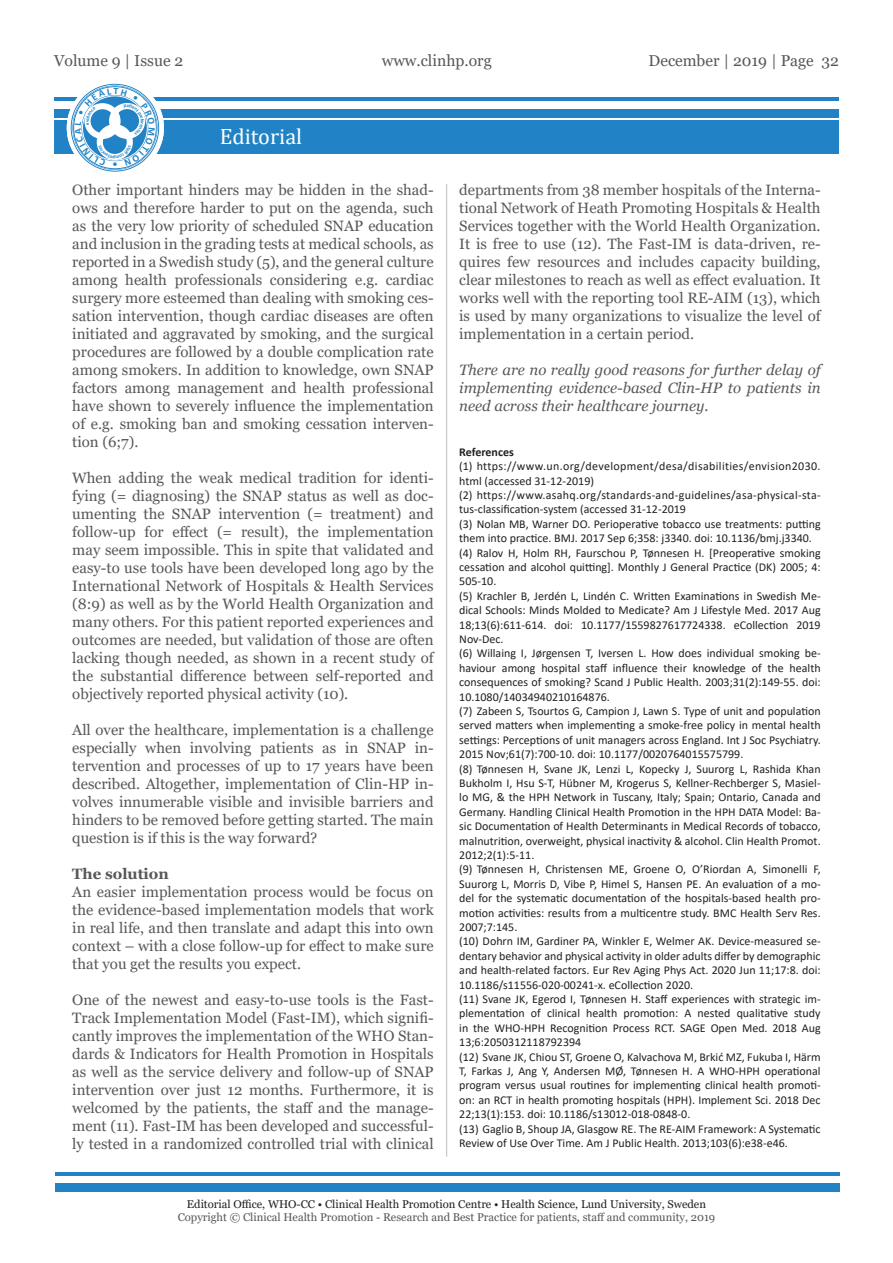
<style>
.page{position:relative;width:893px;height:1263px;background:#fff}
.page>*{position:absolute;margin:0;border:0;box-sizing:border-box;transform-origin:0 0}
.t1{font:22.2px "Cambria";color:#fff}
.t2{font:15.75px "Georgia";color:#57585a}
.t3{font:15px/18px "Georgia";color:#57585a;text-align:justify}
.t4{font:italic 15px/18px "Georgia";color:#57585a;text-align:justify}
.t5{font:700 15px "Georgia";color:#57585a}
.References{font:12px/14.4px "Calibri";color:#231f20;text-align:justify}
.References-2{font:12px/14.4px "Calibri";letter-spacing:.03em;color:#231f20}
.Reference_header{font:700 12px "Calibri";color:#231f20}
.t6{font:11.25px "Georgia";color:#57585a}
.t7{font:11.25px "Georgia";color:#231f20}
</style>
<div class="page">
<div style="left:55px;top:1183px;width:785px;height:9px;background:#2183c5"></div>
<hr style="left:55px;top:1172px;width:785px;height:3px;background:#2183c5">
<div style="left:54px;top:121px;width:785px;height:33px;background:#2183c5"></div>
<div style="left:54px;top:109px;width:785px;height:8px;background:#2183c5"></div>
<hr style="left:54px;top:98px;width:785px;height:3px;background:#2183c5">
<svg style="left:67px;top:79px;width:97px;height:97px"></svg>
<hr style="left:446px;top:184px;width:1px;height:972px;background:#bcbdc0">
<svg style="left:75px;top:88px;width:80px;height:78px"></svg>
<p class="t2" style="left:54px;top:51px;width:131px">Volume 9 | Issue 2</p>
<p class="t2" style="left:382px;top:51px;width:112px">www.clinhp.org</p>
<p class="t2" style="left:649px;top:51px;width:192px">December | 2019 | Page 32</p>
<h1 class="t1" style="left:220px;top:124px;width:84px">Editorial</h1>
<p class="t3" style="left:72px;top:181px;width:363px">Other important hinders may be hidden in the shad&shy;ows and therefore harder to put on the agenda, such as the very low priority of scheduled SNAP education and inclusion in the grading tests at medical schools, as reported in a Swedish study (5), and the general culture among health professionals considering e.g. cardiac surgery more esteemed than dealing with smoking ces&shy;sation intervention, though cardiac diseases are often initiated and aggravated by smoking, and the surgical procedures are followed by a double complication rate among smokers. In addition to knowledge, own SNAP factors among management and health professional have shown to severely influence the implementation of e.g. smoking ban and smoking cessation interven&shy;tion (6;7).</p>
<p class="t3" style="left:72px;top:469px;width:363px">When adding the weak medical tradition for identi&shy;fying (= diagnosing) the SNAP status as well as doc&shy;umenting the SNAP intervention (= treatment) and follow-up for effect (= result), the implementation may seem impossible. This in spite that validated and easy-to use tools have been developed long ago by the International Network of Hospitals &amp; Health Services (8:9) as well as by the World Health Organization and many others. For this patient reported experiences and outcomes are needed, but validation of those are often lacking though needed, as shown in a recent study of the substantial difference between self-reported and objectively reported physical activity (10).</p>
<p class="t3" style="left:72px;top:721px;width:363px">All over the healthcare, implementation is a challenge especially when involving patients as in SNAP in&shy;tervention and processes of up to 17 years have been described. Altogether, implementation of Clin-HP in&shy;volves innumerable visible and invisible barriers and hinders to be removed before getting started. The main question is if this is the way forward?</p>
<p class="t5" style="left:72px;top:864px;width:98px">The solution</p>
<p class="t3" style="left:72px;top:883px;width:363px">An easier implementation process would be focus on the evidence-based implementation models that work in real life, and then translate and adapt this into own context – with a close follow-up for effect to make sure that you get the results you expect.</p>
<p class="t3" style="left:72px;top:991px;width:363px">One of the newest and easy-to-use tools is the Fast-Track Implementation Model (Fast-IM), which signifi&shy;cantly improves the implementation of the WHO Stan&shy;dards &amp; Indicators for Health Promotion in Hospitals as well as the service delivery and follow-up of SNAP intervention over just 12 months. Furthermore, it is welcomed by the patients, the staff and the manage&shy;ment (11). Fast-IM has been developed and successful&shy;ly tested in a randomized controlled trial with clinical</p>
<p class="t3" style="left:459px;top:181px;width:363px">departments from 38 member hospitals of the Interna&shy;tional Network of Heath Promoting Hospitals &amp; Health Services together with the World Health Organization.<br>It is free to use (12). The Fast-IM is data-driven, re&shy;quires few resources and includes capacity building, clear milestones to reach as well as effect evaluation. It works well with the reporting tool RE-AIM (13), which is used by many organizations to visualize the level of implementation in a certain period.</p>
<p class="t4" style="left:459px;top:361px;width:363px">There are no really good reasons for further delay of implementing evidence-based Clin-HP to patients in need across their healthcare journey.</p>
<p class="Reference_header" style="left:459px;top:443px;width:56px">References</p>
<p class="References-2" style="left:459px;top:459px;width:363px">(1) https://www.un.org/development/desa/disabilities/envision2030. html (accessed 31-12-2019)</p>
<p class="References" style="left:459px;top:487px;width:363px">(2) https://www.asahq.org/standards-and-guidelines/asa-physical-sta&shy;tus-classification-system (accessed 31-12-2019</p>
<p class="References" style="left:459px;top:516px;width:363px">(3) Nolan MB, Warner DO. Perioperative tobacco use treatments: putting them into practice. BMJ. 2017 Sep 6;358: j3340. doi: 10.1136/bmj.j3340.</p>
<p class="References" style="left:459px;top:545px;width:363px">(4) Ralov H, Holm RH, Faurschou P, Tønnesen H. [Preoperative smoking cessation and alcohol quitting]. Monthly J General Practice (DK) 2005; 4:<br>505-10.</p>
<p class="References" style="left:459px;top:588px;width:363px">(5) Krachler B, Jerdén L, Lindén C. Written Examinations in Swedish Me&shy;dical Schools: Minds Molded to Medicate? Am J Lifestyle Med. 2017 Aug 18;13(6):611-614. doi: 10.1177/1559827617724338. eCollection 2019<br>Nov-Dec.</p>
<p class="References" style="left:459px;top:646px;width:363px">(6) Willaing I, Jørgensen T, Iversen L. How does individual smoking be&shy;haviour among hospital staff influence their knowledge of the health consequences of smoking? Scand J Public Health. 2003;31(2):149-55. doi:<br>10.1080/14034940210164876.</p>
<p class="References" style="left:459px;top:703px;width:363px">(7) Zabeen S, Tsourtos G, Campion J, Lawn S. Type of unit and population served matters when implementing a smoke-free policy in mental health settings: Perceptions of unit managers across England. Int J Soc Psychiatry.<br>2015 Nov;61(7):700-10. doi: 10.1177/0020764015575799.</p>
<p class="References" style="left:459px;top:761px;width:363px">(8) Tønnesen H, Svane JK, Lenzi L, Kopecky J, Suurorg L, Rashida Khan Bukholm I, Hsu S-T, Hübner M, Krogerus S, Kellner-Rechberger S, Masiel&shy;lo MG, &amp; the HPH Network in Tuscany, Italy; Spain; Ontario, Canada and Germany. Handling Clinical Health Promotion in the HPH DATA Model: Ba&shy;sic Documentation of Health Determinants in Medical Records of tobacco, malnutrition, overweight, physical inactivity &amp; alcohol. Clin Health Promot.<br>2012;2(1):5-11.</p>
<p class="References" style="left:459px;top:862px;width:363px">(9) Tønnesen H, Christensen ME, Groene O, O’Riordan A, Simonelli F, Suurorg L, Morris D, Vibe P, Himel S, Hansen PE. An evaluation of a mo&shy;del for the systematic documentation of the hospitals-based health pro&shy;motion activities: results from a multicentre study. BMC Health Serv Res.<br>2007;7:145.</p>
<p class="References" style="left:459px;top:934px;width:363px">(10) Dohrn IM, Gardiner PA, Winkler E, Welmer AK. Device-measured se&shy;dentary behavior and physical activity in older adults differ by demographic and health-related factors. Eur Rev Aging Phys Act. 2020 Jun 11;17:8. doi:<br>10.1186/s11556-020-00241-x. eCollection 2020.</p>
<p class="References" style="left:459px;top:991px;width:363px">(11) Svane JK, Egerod I, Tønnesen H. Staff experiences with strategic im&shy;plementation of clinical health promotion: A nested qualitative study in the WHO-HPH Recognition Process RCT. SAGE Open Med. 2018 Aug 13;6:2050312118792394</p>
<p class="References" style="left:459px;top:1049px;width:363px">(12) Svane JK, Chiou ST, Groene O, Kalvachova M, Brkić MZ, Fukuba I, Härm T, Farkas J, Ang Y, Andersen MØ, Tønnesen H. A WHO-HPH operational program versus usual routines for implementing clinical health promoti&shy;on: an RCT in health promoting hospitals (HPH). Implement Sci. 2018 Dec 22;13(1):153. doi: 10.1186/s13012-018-0848-0.</p>
<p class="References" style="left:459px;top:1121px;width:363px">(13) Gaglio B, Shoup JA, Glasgow RE. The RE-AIM Framework: A Systematic<br>Review of Use Over Time. Am J Public Health. 2013;103(6):e38-e46.</p>
<p class="t7" style="left:187px;top:1197px;width:521px">Editorial Office, WHO-CC • Clinical Health Promotion Centre • Health Science, Lund University, Sweden</p>
<p class="t6" style="left:178px;top:1211px;width:539px">Copyright © Clinical Health Promotion - Research and Best Practice for patients, staff and community, 2019</p>
</div>
